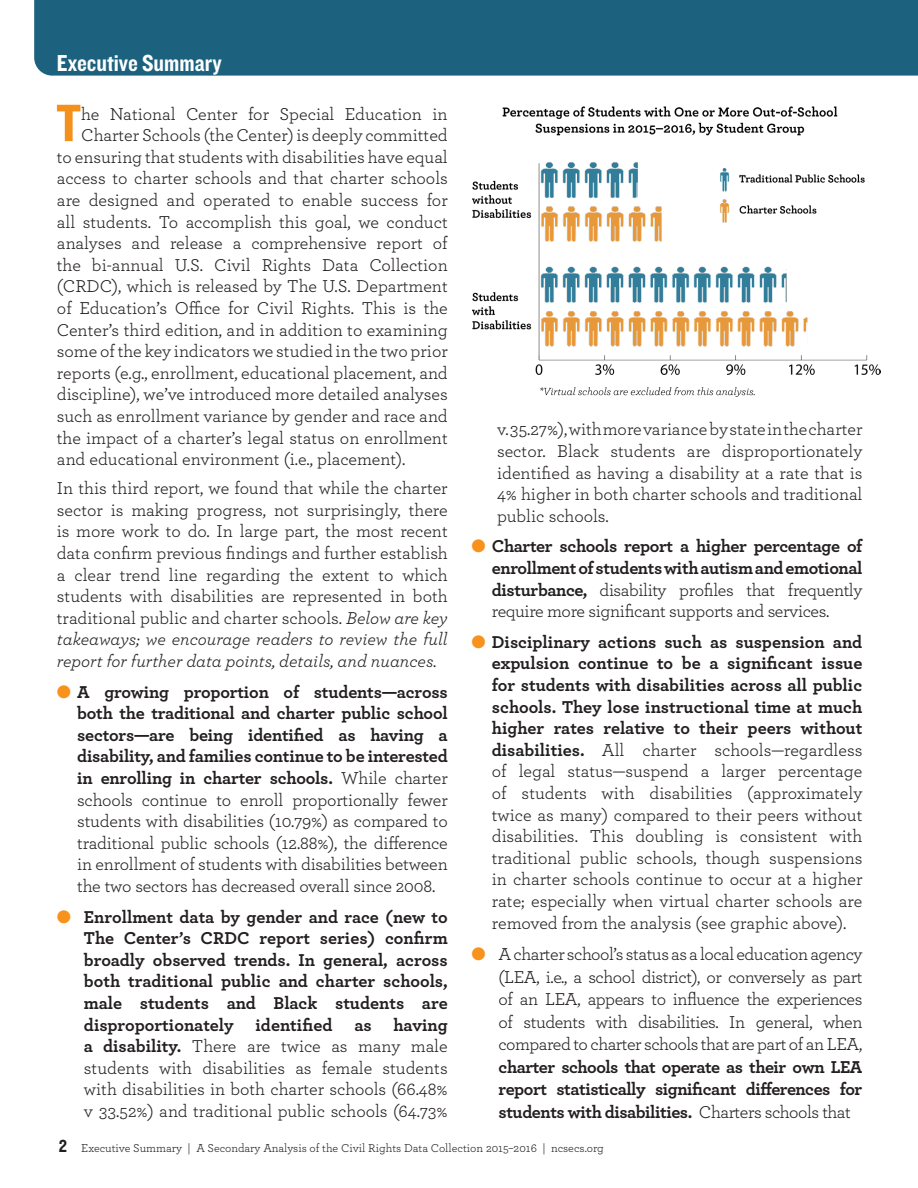
<style>
.page{position:relative;width:918px;height:1188px;background:#fff}
.page>*{position:absolute;margin:0;border:0;box-sizing:border-box;transform-origin:0 0}
.Orange_Drop_Cap{font:54.6px "Knockout 50 Welterweight";color:#f4911d}
.Subhead_1{font:24px "Knockout 50 Welterweight";color:#fff}
.Body_text{font:18px/21.6px "Archer";letter-spacing:-.01em;color:#231f20;text-align:justify}
.Orange_Drop_Cap-2{font:18px "Archer";color:#231f20}
.t1{font:700 18px/21.6px "Archer";letter-spacing:-.02em;color:#231f20;text-align:justify}
.Bullets_orange{font:18px/21.6px "Archer";color:#231f20;text-align:justify}
.Body_text-2{font:12px "Archer";color:#231f20}
.s1{font-style:italic}
.s2{color:#f7931d}
.s3{font-weight:700}
.s4{font-weight:400}
.s5{font-family:"Knockout 50 Welterweight";font-size:18px}
</style>
<div class="page">
<div style="left:34px;top:0;width:884px;height:76px;background:#1c617e"></div>
<img style="left:473px;top:106px;width:408px;height:291px">
<p class="Subhead_1" style="left:57px;top:47px;width:166px">Executive Summary</p>
<p class="Orange_Drop_Cap" style="left:56px;top:87px;width:26px">T</p>
<p class="Orange_Drop_Cap-2" style="left:81px;top:101px;width:368px">he National Center for Special Education in</p>
<p class="Orange_Drop_Cap-2" style="left:81px;top:123px;width:368px">Charter Schools (the Center) is deeply committed</p>
<p class="Orange_Drop_Cap-2" style="left:57px;top:144px;width:392px">to ensuring that students with disabilities have equal</p>
<p class="Orange_Drop_Cap-2" style="left:57px;top:166px;width:392px">access to charter schools and that charter schools</p>
<p class="Orange_Drop_Cap-2" style="left:57px;top:188px;width:392px">are designed and operated to enable success for</p>
<p class="Orange_Drop_Cap-2" style="left:57px;top:209px;width:392px">all students. To accomplish this goal, we conduct</p>
<p class="Orange_Drop_Cap-2" style="left:57px;top:231px;width:392px">analyses and release a comprehensive report of</p>
<p class="Orange_Drop_Cap-2" style="left:57px;top:252px;width:392px">the bi-annual U.S. Civil Rights Data Collection</p>
<p class="Orange_Drop_Cap-2" style="left:57px;top:274px;width:392px">(CRDC), which is released by The U.S. Department</p>
<p class="Orange_Drop_Cap-2" style="left:57px;top:296px;width:392px">of Education’s Office for Civil Rights. This is the</p>
<p class="Orange_Drop_Cap-2" style="left:57px;top:317px;width:392px">Center’s third edition, and in addition to examining</p>
<p class="Orange_Drop_Cap-2" style="left:57px;top:339px;width:392px">some of the key indicators we studied in the two prior</p>
<p class="Orange_Drop_Cap-2" style="left:57px;top:360px;width:392px">reports (e.g., enrollment, educational placement, and</p>
<p class="Orange_Drop_Cap-2" style="left:57px;top:382px;width:392px">discipline), we’ve introduced more detailed analyses</p>
<p class="Orange_Drop_Cap-2" style="left:57px;top:404px;width:392px">such as enrollment variance by gender and race and</p>
<p class="Orange_Drop_Cap-2" style="left:57px;top:425px;width:392px">the impact of a charter’s legal status on enrollment</p>
<p class="Orange_Drop_Cap-2" style="left:57px;top:447px;width:350px">and educational environment (i.e., placement).</p>
<p class="Body_text" style="left:57px;top:477px;width:392px">In this third report, we found that while the charter sector is making progress, not surprisingly, there is more work to do. In large part, the most recent data confirm previous findings and further establish a clear trend line regarding the extent to which students with disabilities are represented in both traditional public and charter schools. <span class="s1">Below are key takeaways; we encourage readers to review the full report for further data points, details, and nuances.</span></p>
<p class="Body_text" style="left:77px;top:680px;width:372px;text-indent:-20px"><span class="s2">●</span> <span class="s3">A growing proportion of students—across both the traditional and charter public school sectors—are being identified as having a disability, and families continue to be interested in enrolling in charter schools.</span> While charter schools continue to enroll proportionally fewer students with disabilities (10.79%) as compared to traditional public schools (12.88%), the difference in enrollment of students with disabilities between the two sectors has decreased overall since 2008.</p>
<p class="t1" style="left:84px;top:905px;width:365px;text-indent:-27px"><span class="s2">●</span> Enrollment data by gender and race (new to The Center’s CRDC report series) confirm broadly observed trends. In general, across both traditional public and charter schools, male students and Black students are disproportionately identified as having a disability. <span class="s4">There are twice as many male students with disabilities as female students with disabilities in both charter schools (66.48% v 33.52%) and traditional public schools (64.73%</span></p>
<p class="Bullets_orange" style="left:497px;top:418px;width:367px">v. 35.27%), with more variance by state in the charter sector. Black students are disproportionately identified as having a disability at a rate that is 4% higher in both charter schools and traditional public schools.</p>
<p class="t1" style="left:492px;top:534px;width:372px;text-indent:-20px"><span class="s2">●</span> Charter schools report a higher percentage of enrollment of students with autism and emotional disturbance, <span class="s4">disability profiles that frequently require more significant supports and services.</span></p>
<p class="Body_text" style="left:492px;top:630px;width:372px;text-indent:-20px"><span class="s2">●</span> <span class="s3">Disciplinary actions such as suspension and expulsion continue to be a significant issue for students with disabilities across all public schools. They lose instructional time at much higher rates relative to their peers without disabilities.</span> All charter schools—regardless of legal status—suspend a larger percentage of students with disabilities (approximately twice as many) compared to their peers without disabilities. This doubling is consistent with traditional public schools, though suspensions in charter schools continue to occur at a higher rate; especially when virtual charter schools are removed from the analysis (see graphic above).</p>
<p class="Body_text" style="left:499px;top:942px;width:365px;line-height:22.5px;text-indent:-27px"><span class="s2">●</span> A charter school’s status as a local education agency (LEA, i.e., a school district), or conversely as part of an LEA, appears to influence the experiences of students with disabilities. In general, when compared to charter schools that are part of an LEA, <span class="s3">charter schools that operate as their own LEA report statistically significant differences for students with disabilities.</span> Charters schools that</p>
<p class="Body_text-2" style="left:59px;top:1140px;width:547px"><span class="s5">2</span> Executive Summary | A Secondary Analysis of the Civil Rights Data Collection 2015–2016 | ncsecs.org</p>
</div>
